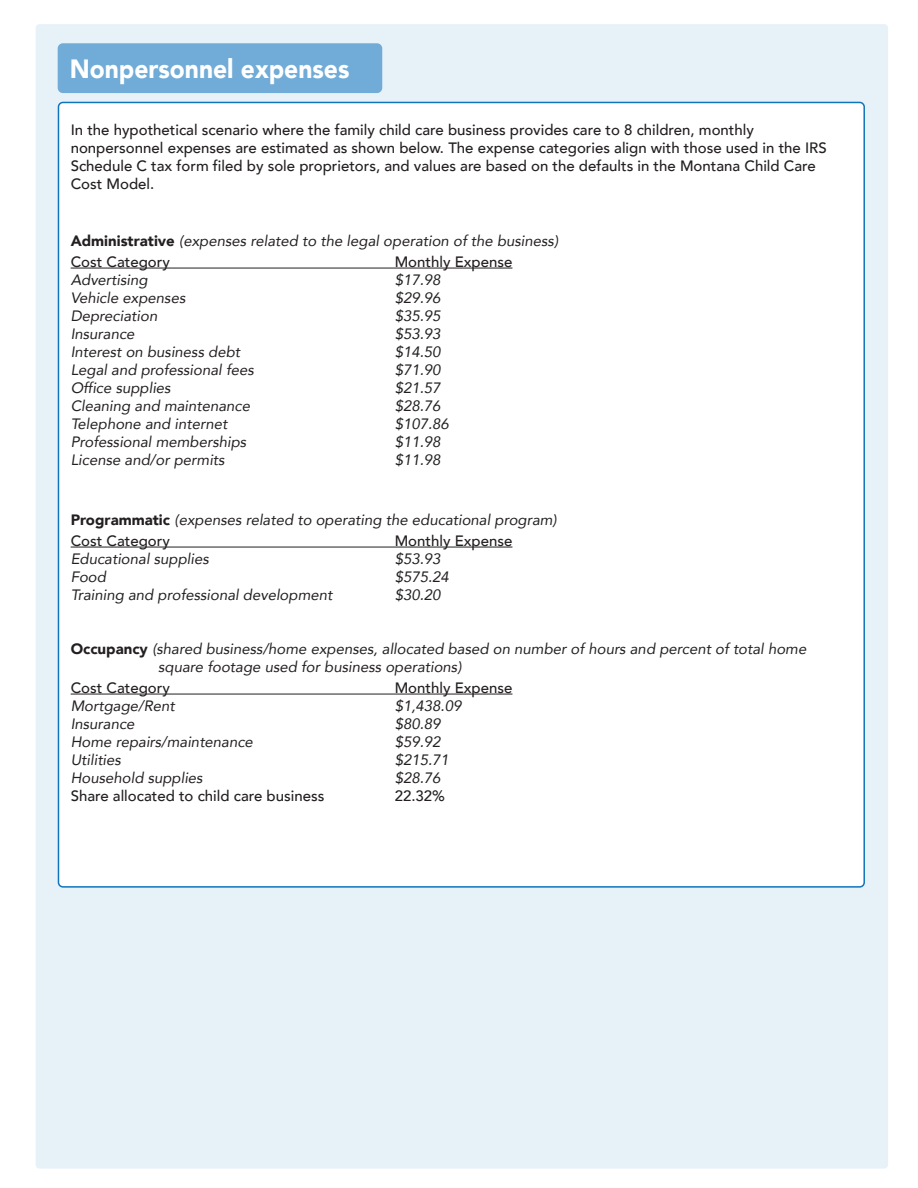
<style>
.page{position:relative;width:918px;height:1188px;background:#fff}
.page>*{position:absolute;margin:0;border:0;box-sizing:border-box;transform-origin:0 0}
.t1{font:900 26.4px "Avenir";color:#fff;scale:.93 1}
.t2{font:italic 15px/21px "Avenir";color:#231f20}
.t3{font:500 15px/18px "Avenir";color:#231f20}
.s1{font-weight:900;font-style:normal}
.s2{font-weight:500;font-style:normal}
</style>
<div class="page">
<div style="left:36px;top:24px;width:852px;height:1145px;background:#e7f1f8"></div>
<div style="left:58px;top:44px;width:324px;height:48px;background:#70acd7;border-radius:4px"></div>
<div style="left:58px;top:43px;width:324px;height:50px;border:2px solid #1074bc;border-radius:4px"></div>
<div style="left:58px;top:102px;width:806px;height:785px;background:#fff;border-radius:4px"></div>
<hr style="left:71px;top:268px;width:441px;height:1px;background:#231f20">
<hr style="left:71px;top:547px;width:441px;height:1px;background:#231f20">
<hr style="left:71px;top:694px;width:441px;height:1px;background:#231f20">
<h1 class="t1" style="left:70px;top:46px;width:302px">Nonpersonnel expenses</h1>
<p class="t3" style="left:71px;top:120px;width:758px">In the hypothetical scenario where the family child care business provides care to 8 children, monthly nonpersonnel expenses are estimated as shown below. The expense categories align with those used in the IRS Schedule C tax form filed by sole proprietors, and values are based on the defaults in the Montana Child Care Cost Model.</p>
<p class="t2" style="left:71px;top:230px;width:489px"><span class="s1">Administrative</span> (expenses related to the legal operation of the business)<br><span class="s2">Cost Category</span></p>
<p class="t3" style="left:395px;top:252px;width:119px">Monthly Expense</p>
<p class="t2" style="left:71px;top:269px;width:78px">Advertising</p>
<p class="t2" style="left:395px;top:269px;width:47px">$17.98</p>
<p class="t2" style="left:71px;top:287px;width:116px">Vehicle expenses</p>
<p class="t2" style="left:395px;top:287px;width:47px">$29.96</p>
<p class="t2" style="left:71px;top:305px;width:88px">Depreciation</p>
<p class="t2" style="left:395px;top:305px;width:47px">$35.95</p>
<p class="t2" style="left:71px;top:323px;width:65px">Insurance</p>
<p class="t2" style="left:395px;top:323px;width:47px">$53.93</p>
<p class="t2" style="left:71px;top:341px;width:171px">Interest on business debt</p>
<p class="t2" style="left:395px;top:341px;width:47px">$14.50</p>
<p class="t2" style="left:71px;top:359px;width:185px">Legal and professional fees</p>
<p class="t2" style="left:395px;top:359px;width:47px">$71.90</p>
<p class="t2" style="left:71px;top:377px;width:102px">Office supplies</p>
<p class="t2" style="left:395px;top:377px;width:47px">$21.57</p>
<p class="t2" style="left:71px;top:395px;width:181px">Cleaning and maintenance</p>
<p class="t2" style="left:395px;top:395px;width:47px">$28.76</p>
<p class="t2" style="left:71px;top:413px;width:158px">Telephone and internet</p>
<p class="t2" style="left:395px;top:413px;width:56px">$107.86</p>
<p class="t2" style="left:71px;top:431px;width:177px">Professional memberships</p>
<p class="t2" style="left:395px;top:431px;width:47px">$11.98</p>
<p class="t2" style="left:71px;top:449px;width:155px">License and/or permits</p>
<p class="t2" style="left:395px;top:449px;width:47px">$11.98</p>
<p class="t2" style="left:71px;top:509px;width:488px"><span class="s1">Programmatic</span> (expenses related to operating the educational program)<br><span class="s2">Cost Category</span></p>
<p class="t3" style="left:395px;top:531px;width:119px">Monthly Expense</p>
<p class="t2" style="left:71px;top:548px;width:140px">Educational supplies</p>
<p class="t2" style="left:395px;top:548px;width:47px">$53.93</p>
<p class="t2" style="left:71px;top:566px;width:37px">Food</p>
<p class="t2" style="left:395px;top:566px;width:56px">$575.24</p>
<p class="t2" style="left:71px;top:584px;width:263px">Training and professional development</p>
<p class="t2" style="left:395px;top:584px;width:47px">$30.20</p>
<p class="t2" style="left:158px;top:640px;width:650px;line-height:18px;text-indent:-88px"><span class="s1">Occupancy</span> (shared business/home expenses, allocated based on number of hours and percent of total home square footage used for business operations)</p>
<p class="t3" style="left:71px;top:678px;width:101px">Cost Category</p>
<p class="t3" style="left:395px;top:678px;width:119px">Monthly Expense</p>
<p class="t2" style="left:71px;top:695px;width:106px">Mortgage/Rent</p>
<p class="t2" style="left:395px;top:695px;width:68px">$1,438.09</p>
<p class="t2" style="left:71px;top:713px;width:65px">Insurance</p>
<p class="t2" style="left:395px;top:713px;width:47px">$80.89</p>
<p class="t2" style="left:71px;top:731px;width:184px">Home repairs/maintenance</p>
<p class="t2" style="left:395px;top:731px;width:47px">$59.92</p>
<p class="t2" style="left:71px;top:749px;width:52px">Utilities</p>
<p class="t2" style="left:395px;top:749px;width:56px">$215.71</p>
<p class="t2" style="left:71px;top:767px;width:133px">Household supplies</p>
<p class="t2" style="left:395px;top:767px;width:47px">$28.76</p>
<p class="t3" style="left:71px;top:786px;width:255px">Share allocated to child care business</p>
<p class="t3" style="left:395px;top:786px;width:52px">22.32%</p>
</div>
